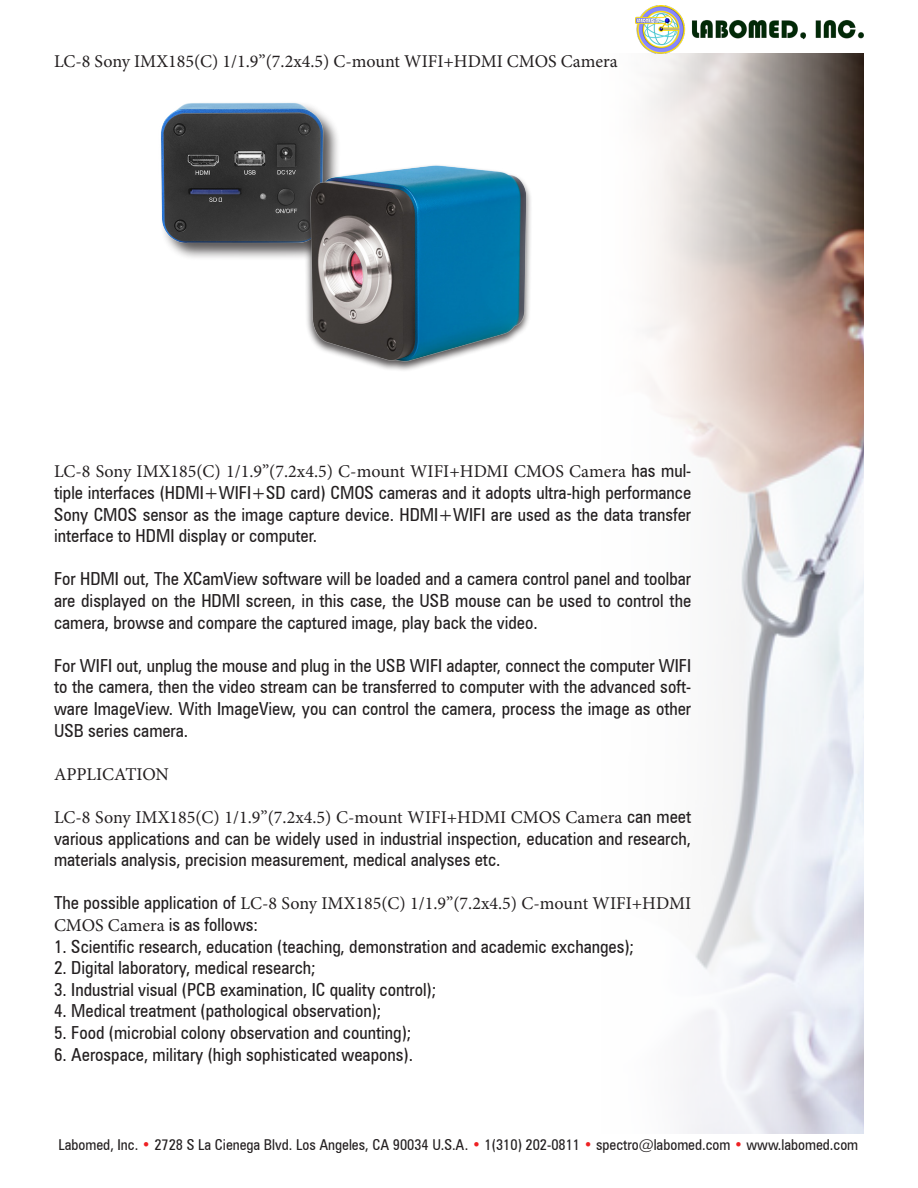
<style>
.page{position:relative;width:918px;height:1188px;background:#fff}
.page>*{position:absolute;margin:0;border:0;box-sizing:border-box;transform-origin:0 0}
.t1{font:condensed 18px/21.6px "Zurich BT";color:#231f20;text-align:justify}
.t2{font:18px/21.6px "Minion Pro";color:#231f20}
.t3{font:condensed 15px "Zurich BT";color:#231f20}
.s1{font-family:"Minion Pro";font-stretch:normal}
.s2{font-family:"Zurich BT";font-stretch:condensed}
.s3{color:#ee2123}
</style>
<div class="page">
<img style="left:635px;top:6px;width:229px;height:48px">
<img style="left:647px;top:54px;width:217px;height:1080px">
<img style="left:161px;top:103px;width:170px;height:155px">
<img style="left:306px;top:145px;width:225px;height:225px">
<p class="t2" style="left:54px;top:51px;width:565px">LC-8 Sony IMX185(C) 1/1.9”(7.2x4.5) C-mount WIFI+HDMI CMOS Camera</p>
<p class="t1" style="left:54px;top:460px;width:639px"><span class="s1">LC-8 Sony IMX185(C) 1/1.9”(7.2x4.5) C-mount WIFI+HDMI CMOS Camera</span> has mul&shy;tiple interfaces (HDMI+WIFI+SD card) CMOS cameras and it adopts ultra-high performance Sony CMOS sensor as the image capture device. HDMI+WIFI are used as the data transfer interface to HDMI display or computer.</p>
<p class="t1" style="left:54px;top:568px;width:639px">For HDMI out, The XCamView software will be loaded and a camera control panel and toolbar are displayed on the HDMI screen, in this case, the USB mouse can be used to control the camera, browse and compare the captured image, play back the video.</p>
<p class="t1" style="left:54px;top:655px;width:639px">For WIFI out, unplug the mouse and plug in the USB WIFI adapter, connect the computer WIFI to the camera, then the video stream can be transferred to computer with the advanced soft&shy;ware ImageView. With ImageView, you can control the camera, process the image as other USB series camera.</p>
<p class="t2" style="left:54px;top:763px;width:117px">APPLICATION</p>
<p class="t1" style="left:54px;top:806px;width:639px"><span class="s1">LC-8 Sony IMX185(C) 1/1.9”(7.2x4.5) C-mount WIFI+HDMI CMOS Camera</span> can meet various applications and can be widely used in industrial inspection, education and research, materials analysis, precision measurement, medical analyses etc.</p>
<p class="t2" style="left:54px;top:893px;width:639px"><span class="s2">The possible application of</span> LC-8 Sony IMX185(C) 1/1.9”(7.2x4.5) C-mount WIFI+HDMI<br>CMOS Camera <span class="s2">is as follows:</span></p>
<p class="t1" style="left:54px;top:935px;width:582px">1. Scientific research, education (teaching, demonstration and academic exchanges);</p>
<p class="t1" style="left:54px;top:957px;width:263px">2. Digital laboratory, medical research;</p>
<p class="t1" style="left:54px;top:979px;width:384px">3. Industrial visual (PCB examination, IC quality control);</p>
<p class="t1" style="left:54px;top:1000px;width:329px">4. Medical treatment (pathological observation);</p>
<p class="t1" style="left:54px;top:1022px;width:359px">5. Food (microbial colony observation and counting);</p>
<p class="t1" style="left:54px;top:1043px;width:361px">6. Aerospace, military (high sophisticated weapons).</p>
<p class="t3" style="left:59px;top:1136px;width:801px">Labomed, Inc. <span class="s3">•</span> 2728 S La Cienega Blvd. Los Angeles, CA 90034 U.S.A. <span class="s3">•</span> 1(310) 202-0811 <span class="s3">•</span> spectro@labomed.com <span class="s3">•</span> www.labomed.com</p>
</div>
